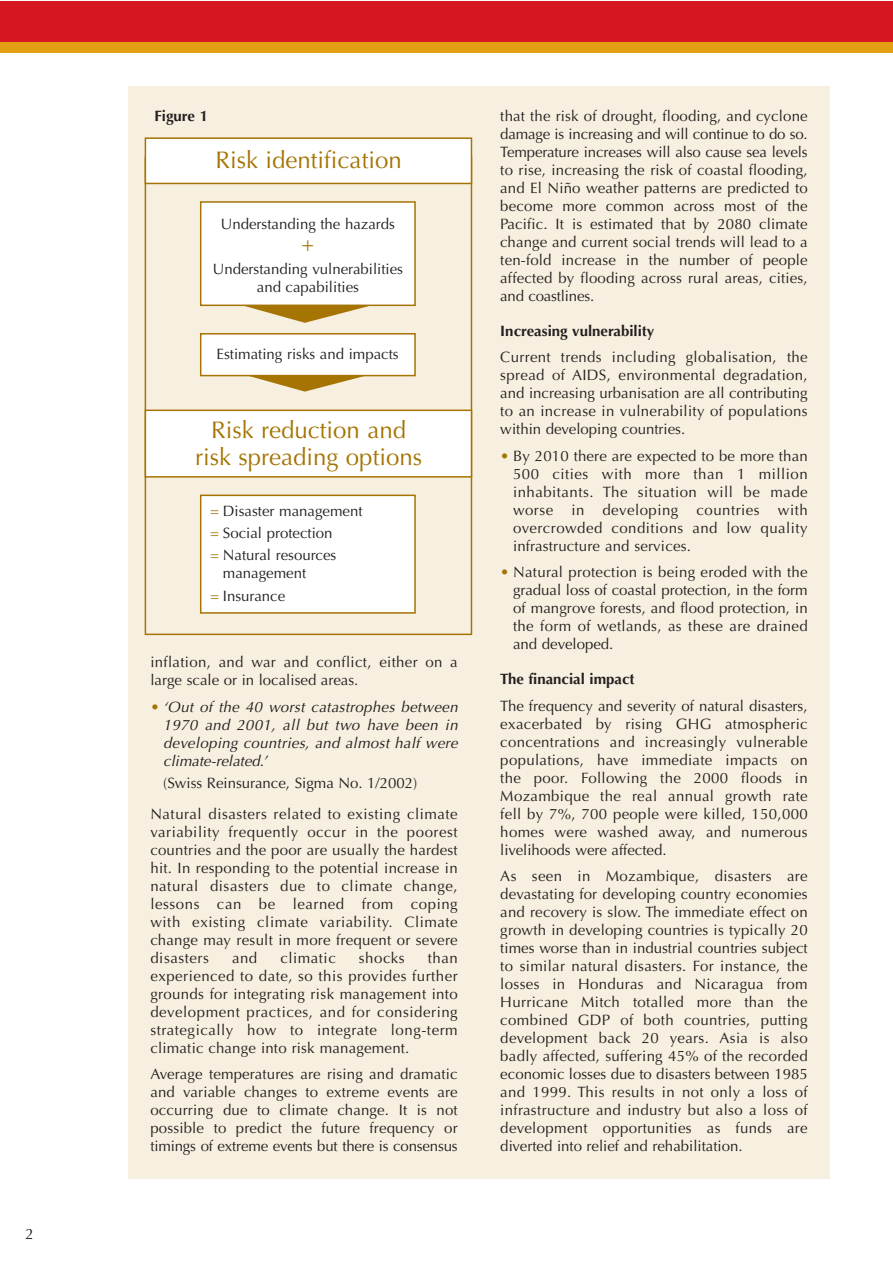
<style>
.page{position:relative;width:893px;height:1263px;background:#fff}
.page>*{position:absolute;margin:0;border:0;box-sizing:border-box;transform-origin:0 0}
.t1{font:24px/27px "Optima";color:#a57403;text-align:center}
.t2{font:21px "Optima";color:#a57403}
.t3{font:15px/18px "Optima";color:#231f20;text-align:justify}
.t4{font:italic 15px/18px "Optima";letter-spacing:.02em;color:#231f20;text-align:justify}
.t5{font:15px/30.8px "Optima";letter-spacing:.035em;color:#231f20}
.t6{font:15px/18px "Optima";letter-spacing:.02em;color:#231f20}
.t7{font:700 15px "Optima";color:#231f20}
.s1{color:#a57403}
.s2{font-style:normal;color:#a57403}
</style>
<div class="page">
<div style="left:128px;top:87px;width:701px;height:1092px;background:#f7efdf"></div>
<div style="left:1px;top:2px;width:891px;height:51px;background:#d7171f"></div>
<div style="left:1px;top:42px;width:891px;height:11px;background:#e39f13"></div>
<div style="left:145px;top:157px;width:327px;height:478px;border:2px solid #a57403"></div>
<div style="left:145px;top:138px;width:326px;height:45px;background:#fff"></div>
<div style="left:145px;top:137px;width:327px;height:47px;border:2px solid #a57403"></div>
<div style="left:145px;top:410px;width:326px;height:67px;background:#fff"></div>
<div style="left:145px;top:410px;width:327px;height:68px;border:2px solid #a57403"></div>
<div style="left:201px;top:202px;width:214px;height:103px;background:#fff"></div>
<div style="left:200px;top:201px;width:216px;height:105px;border:2px solid #a57403"></div>
<div style="left:201px;top:495px;width:214px;height:118px;background:#fff"></div>
<div style="left:200px;top:495px;width:216px;height:119px;border:2px solid #a57403"></div>
<svg style="left:242px;top:305px;width:130px;height:18px"></svg>
<svg style="left:242px;top:376px;width:130px;height:16px"></svg>
<div style="left:201px;top:334px;width:214px;height:42px;background:#fff"></div>
<div style="left:200px;top:333px;width:216px;height:43px;border:2px solid #a57403"></div>
<p class="t3" style="left:25px;top:1226px;width:10px">2</p>
<p class="t7" style="left:155px;top:109px;width:55px">Figure 1</p>
<h1 class="t1" style="left:215px;top:149px;width:188px">Risk identification</h1>
<p class="t3" style="left:221px;top:217px;width:176px">Understanding the hazards</p>
<h2 class="t2" style="left:301px;top:236px;width:14px">+</h2>
<p class="t3" style="left:213px;top:261px;width:192px;text-align:center">Understanding vulnerabilities and capabilities</p>
<p class="t3" style="left:216px;top:346px;width:184px">Estimating risks and impacts</p>
<h1 class="t1" style="left:195px;top:419px;width:228px">Risk reduction and risk spreading options</h1>
<p class="t3" style="left:210px;top:501px;width:154px;line-height:22.2px;text-align:left"><span class="s1">=</span> Disaster management <span class="s1">=</span> Social protection<br><span class="s1">=</span> Natural resources</p>
<p class="t3" style="left:210px;top:564px;width:98px;line-height:22.2px;text-indent:13px">management <span class="s1">=</span> Insurance</p>
<p class="t6" style="left:150px;top:655px;width:309px">inflation, and war and conflict, either on a large scale or in localised areas.</p>
<p class="t4" style="left:163px;top:699px;width:296px;text-indent:-13px"><span class="s2">•</span> ‘Out of the 40 worst catastrophes between 1970 and 2001, all but two have been in developing countries, and almost half were climate-related.’</p>
<p class="t5" style="left:150px;top:769px;width:309px;text-indent:13px">(Swiss Reinsurance, Sigma No. 1/2002)<br>Natural disasters related to existing climate</p>
<p class="t3" style="left:150px;top:824px;width:309px">variability frequently occur in the poorest countries and the poor are usually the hardest hit. In responding to the potential increase in natural disasters due to climate change, lessons can be learned from coping with existing climate variability. Climate change may result in more frequent or severe disasters</p>
<p class="t3" style="left:150px;top:950px;width:309px;text-indent:277px">than experienced to date, so this provides further grounds for integrating risk management into development practices, and for considering strategically how to integrate long-term climatic change into risk management.</p>
<p class="t3" style="left:150px;top:1067px;width:309px">Average temperatures are rising and dramatic and variable changes to extreme events are occurring due to climate change. It is not possible to predict the future frequency or timings of extreme events but there is consensus</p>
<p class="t3" style="left:232px;top:950px;width:27px">and</p>
<p class="t5" style="left:280px;top:944px;width:57px">climatic</p>
<p class="t3" style="left:359px;top:950px;width:47px">shocks</p>
<p class="t3" style="left:500px;top:108px;width:309px">that the risk of drought, flooding, and cyclone damage is increasing and will continue to do so.<br>Temperature increases will also cause sea levels to rise, increasing the risk of coastal flooding, and El Niño weather patterns are predicted to become more common across most of the Pacific. It is estimated that by 2080 climate change and current social trends will lead to a ten-fold increase in the number of people affected by flooding across rural areas, cities, and coastlines.</p>
<p class="t7" style="left:500px;top:324px;width:155px">Increasing vulnerability</p>
<p class="t3" style="left:500px;top:349px;width:309px">Current trends including globalisation, the spread of AIDS, environmental degradation, and increasing urbanisation are all contributing to an increase in vulnerability of populations within developing countries.</p>
<p class="t3" style="left:513px;top:448px;width:296px;text-indent:-13px"><span class="s1">•</span> By 2010 there are expected to be more than 500 cities with more than 1 million inhabitants. The situation will be made worse in developing countries with overcrowded conditions and low quality infrastructure and services.</p>
<p class="t3" style="left:513px;top:564px;width:296px;text-indent:-13px"><span class="s1">•</span> Natural protection is being eroded with the gradual loss of coastal protection, in the form of mangrove forests, and flood protection, in the form of wetlands, as these are drained and developed.</p>
<p class="t7" style="left:500px;top:673px;width:136px">The financial impact</p>
<p class="t3" style="left:500px;top:698px;width:309px">The frequency and severity of natural disasters, exacerbated by rising GHG atmospheric concentrations and increasingly vulnerable populations, have immediate impacts on the poor. Following the 2000 floods in Mozambique the real annual growth rate fell by 7%, 700 people were killed, 150,000 homes were washed away, and numerous livelihoods were affected.</p>
<p class="t3" style="left:500px;top:868px;width:309px">As seen in Mozambique, disasters are devastating for developing country economies and recovery is slow. The immediate effect on growth in developing countries is typically 20 times worse than in industrial countries subject to similar natural disasters. For instance, the losses in Honduras and Nicaragua from Hurricane Mitch totalled more than the combined GDP of both countries, putting development back 20 years. Asia is also badly affected, suffering 45% of the recorded economic losses due to disasters between 1985 and 1999. This results in not only a loss of infrastructure and industry but also a loss of development opportunities as funds are diverted into relief and rehabilitation.</p>
</div>
